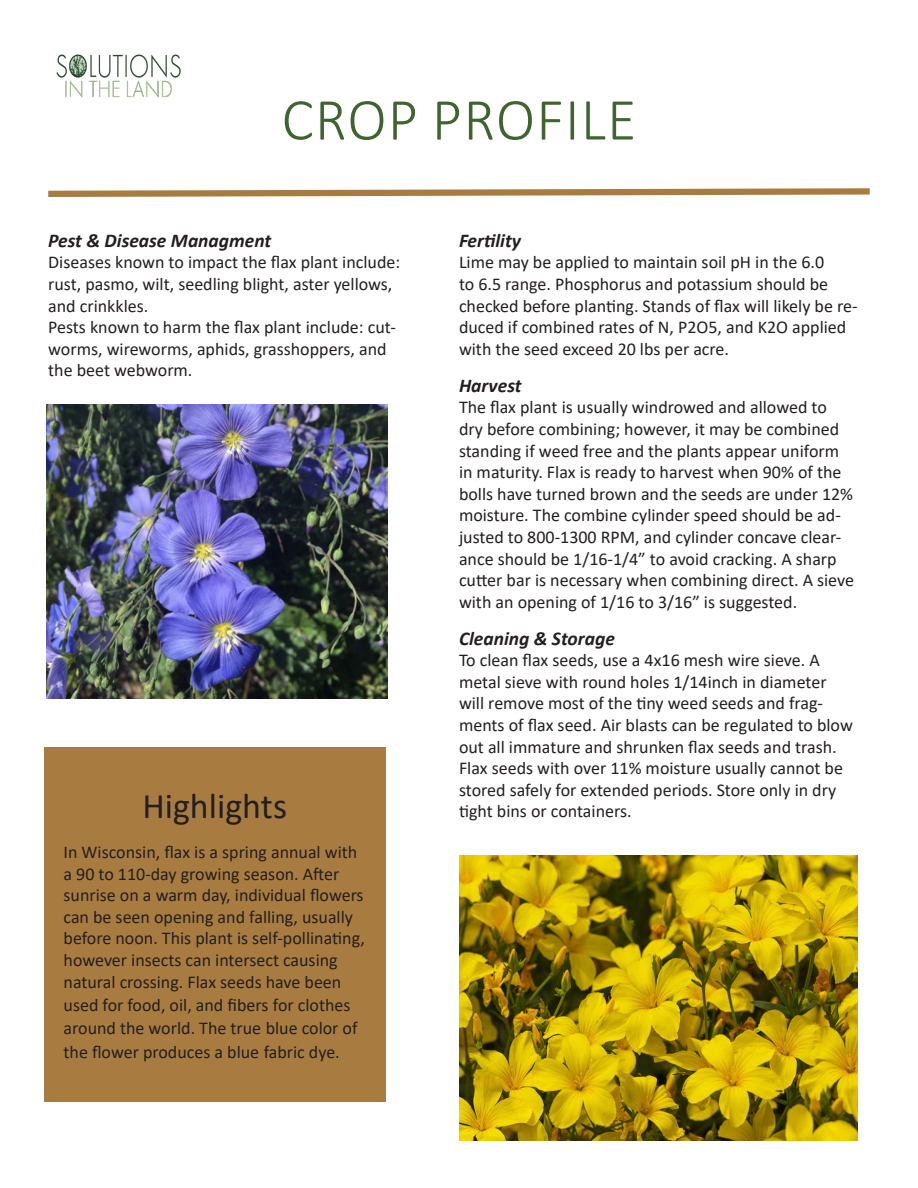
<style>
.page{position:relative;width:918px;height:1188px;background:#fff}
.page>*{position:absolute;margin:0;border:0;box-sizing:border-box;transform-origin:0 0}
.t1{font:300 60px "Calibri";letter-spacing:.02em;color:#3f6430}
.t2{font:36px "Calibri";color:#231f20}
.t3{font:italic 700 19.5px "Calibri";color:#231f20}
.t4{font:18px/21.6px "Calibri";color:#231f20}
</style>
<div class="page">
<img style="left:56px;top:54px;width:125px;height:44px">
<svg style="left:48px;top:188px;width:822px;height:9px"></svg>
<div style="left:44px;top:747px;width:342px;height:355px;background:#a87c41"></div>
<img style="left:46px;top:405px;width:342px;height:293px">
<img style="left:459px;top:855px;width:399px;height:285px">
<p class="t1" style="left:282px;top:82px;width:356px">CROP PROFILE</p>
<p class="t3" style="left:48px;top:227px;width:225px">Pest &amp; Disease Managment</p>
<p class="t4" style="left:48px;top:251px;width:354px">Diseases known to impact the flax plant include: rust, pasmo, wilt, seedling blight, aster yellows, and crinkkles.<br>Pests known to harm the flax plant include: cut&shy;worms, wireworms, aphids, grasshoppers, and the beet webworm.</p>
<p class="t2" style="left:142px;top:781px;width:146px">Highlights</p>
<p class="t4" style="left:64px;top:841px;width:303px">In Wisconsin, flax is a spring annual with a 90 to 110-day growing season. After sunrise on a warm day, individual flowers can be seen opening and falling, usually before noon. This plant is self-pollinating, however insects can intersect causing natural crossing. Flax seeds have been</p>
<p class="t4" style="left:64px;top:993px;width:296px;line-height:23.4px">used for food, oil, and fibers for clothes around the world. The true blue color of the flower produces a blue fabric dye.</p>
<p class="t3" style="left:459px;top:227px;width:64px">Fertility</p>
<p class="t4" style="left:459px;top:251px;width:400px">Lime may be applied to maintain soil pH in the 6.0<br>to 6.5 range. Phosphorus and potassium should be checked before planting. Stands of flax will likely be re&shy;duced if combined rates of N, P2O5, and K2O applied with the seed exceed 20 lbs per acre.</p>
<p class="t3" style="left:459px;top:371px;width:64px">Harvest</p>
<p class="t4" style="left:459px;top:396px;width:397px">The flax plant is usually windrowed and allowed to dry before combining; however, it may be combined standing if weed free and the plants appear uniform in maturity. Flax is ready to harvest when 90% of the bolls have turned brown and the seeds are under 12% moisture. The combine cylinder speed should be ad&shy;justed to 800-1300 RPM, and cylinder concave clear&shy;ance should be 1/16-1/4” to avoid cracking. A sharp cutter bar is necessary when combining direct. A sieve with an opening of 1/16 to 3/16” is suggested.</p>
<p class="t3" style="left:459px;top:624px;width:157px">Cleaning &amp; Storage</p>
<p class="t4" style="left:459px;top:649px;width:395px">To clean flax seeds, use a 4x16 mesh wire sieve. A metal sieve with round holes 1/14inch in diameter will remove most of the tiny weed seeds and frag&shy;ments of flax seed. Air blasts can be regulated to blow out all immature and shrunken flax seeds and trash.<br>Flax seeds with over 11% moisture usually cannot be stored safely for extended periods. Store only in dry</p>
<p class="t4" style="left:459px;top:800px;width:174px">tight bins or containers.</p>
</div>
